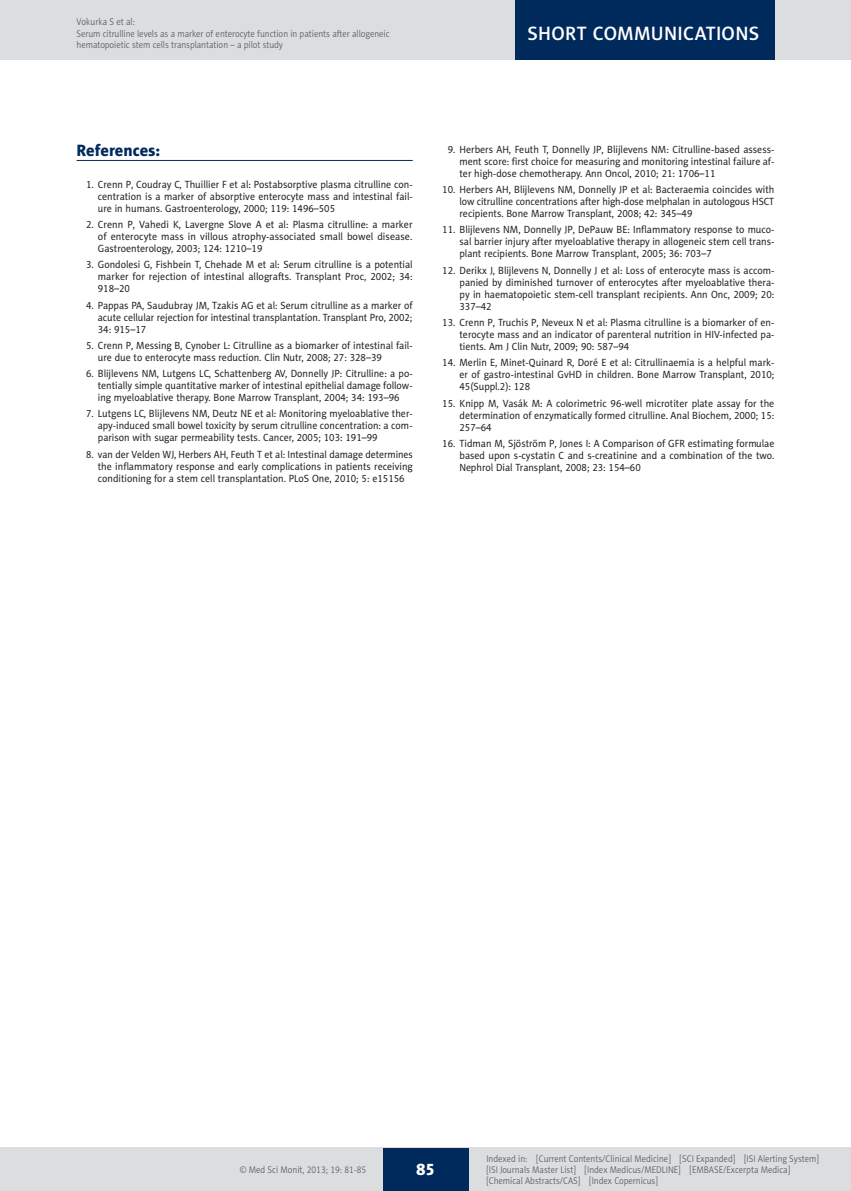
<style>
.page{position:relative;width:851px;height:1191px;background:#fff}
.page>*{position:absolute;margin:0;border:0;box-sizing:border-box;transform-origin:0 0}
.t1{font:19.5px "Naomi Sans EFN Medium";letter-spacing:.01em;color:#fff}
.MSM_Referencje_Tytul{font:16.5px "Naomi Sans EFN Heavy";color:#00295c}
.t2{font:16.5px "Naomi Sans EFN Heavy";color:#fff}
.MSM_Referencje_punkt{font:10.5px/12px "Naomi Sans EFN";color:#231f20;text-align:justify;scale:.95 1}
.MSM_Referencje_punkt-2{font:10.5px/12px "Naomi Sans EFN";color:#231f20;text-align:justify;scale:.94 1}
.MSM_Referencje_punkt-3{font:10.5px/12px "Naomi Sans EFN";color:#231f20;text-align:justify;scale:.96 1}
.t3{font:9.75px/11.2px "Naomi Sans EFN Light";color:#57585a;scale:.9 1}
</style>
<div class="page">
<hr style="left:77px;top:160px;width:335px;height:1px;background:#00295c">
<div style="left:0;top:1148px;width:850px;height:43px;background:#dcdddf"></div>
<div style="left:383px;top:1148px;width:85px;height:42px;background:#00295c"></div>
<div style="left:0;top:0;width:850px;height:60px;background:#dcdddf"></div>
<div style="left:514px;top:0;width:260px;height:60px;background:#00295c"></div>
<p class="t3" style="left:77px;top:16px;width:349px">Vokurka S et al:<br>Serum citrulline levels as a marker of enterocyte function in patients after allogeneic hematopoietic stem cells transplantation – a pilot study</p>
<h1 class="t1" style="left:527px;top:22px;width:233px">SHORT COMMUNICATIONS</h1>
<p class="MSM_Referencje_Tytul" style="left:77px;top:140px;width:85px">References:</p>
<p class="MSM_Referencje_punkt" style="left:98px;top:178px;width:333px;text-indent:-12px">1. Crenn P, Coudray C, Thuillier F et al: Postabsorptive plasma citrulline con&shy;centration is a marker of absorptive enterocyte mass and intestinal fail&shy;ure in humans. Gastroenterology, 2000; 119: 1496–505</p>
<p class="MSM_Referencje_punkt-3" style="left:98px;top:219px;width:329px;text-indent:-12px">2. Crenn P, Vahedi K, Lavergne Slove A et al: Plasma citrulline: a marker of enterocyte mass in villous atrophy-associated small bowel disease.<br>Gastroenterology, 2003; 124: 1210–19</p>
<p class="MSM_Referencje_punkt" style="left:98px;top:259px;width:333px;text-indent:-12px">3. Gondolesi G, Fishbein T, Chehade M et al: Serum citrulline is a potential marker for rejection of intestinal allografts. Transplant Proc, 2002; 34:<br>918–20</p>
<p class="MSM_Referencje_punkt" style="left:98px;top:299px;width:333px;text-indent:-12px">4. Pappas PA, Saudubray JM, Tzakis AG et al: Serum citrulline as a marker of acute cellular rejection for intestinal transplantation. Transplant Pro, 2002; 34: 915–17</p>
<p class="MSM_Referencje_punkt" style="left:98px;top:339px;width:333px;text-indent:-12px">5. Crenn P, Messing B, Cynober L: Citrulline as a biomarker of intestinal fail&shy;ure due to enterocyte mass reduction. Clin Nutr, 2008; 27: 328–39</p>
<p class="MSM_Referencje_punkt" style="left:98px;top:368px;width:333px;text-indent:-12px">6. Blijlevens NM, Lutgens LC, Schattenberg AV, Donnelly JP: Citrulline: a po&shy;tentially simple quantitative marker of intestinal epithelial damage follow&shy;ing myeloablative therapy. Bone Marrow Transplant, 2004; 34: 193–96</p>
<p class="MSM_Referencje_punkt" style="left:98px;top:408px;width:333px;text-indent:-12px">7. Lutgens LC, Blijlevens NM, Deutz NE et al: Monitoring myeloablative ther&shy;apy-induced small bowel toxicity by serum citrulline concentration: a com&shy;parison with sugar permeability tests. Cancer, 2005; 103: 191–99</p>
<p class="MSM_Referencje_punkt-2" style="left:98px;top:448px;width:336px;text-indent:-12px">8. van der Velden WJ, Herbers AH, Feuth T et al: Intestinal damage determines the inflammatory response and early complications in patients receiving conditioning for a stem cell transplantation. PLoS One, 2010; 5: e15156</p>
<p class="MSM_Referencje_punkt" style="left:459px;top:143px;width:333px;text-indent:-12px">9. Herbers AH, Feuth T, Donnelly JP, Blijlevens NM: Citrulline-based assess&shy;ment score: first choice for measuring and monitoring intestinal failure af&shy;ter high-dose chemotherapy. Ann Oncol, 2010; 21: 1706–11</p>
<p class="MSM_Referencje_punkt" style="left:459px;top:184px;width:333px;text-indent:-17px">10. Herbers AH, Blijlevens NM, Donnelly JP et al: Bacteraemia coincides with low citrulline concentrations after high-dose melphalan in autologous HSCT recipients. Bone Marrow Transplant, 2008; 42: 345–49</p>
<p class="MSM_Referencje_punkt" style="left:459px;top:224px;width:333px;text-indent:-17px">11. Blijlevens NM, Donnelly JP, DePauw BE: Inflammatory response to muco&shy;sal barrier injury after myeloablative therapy in allogeneic stem cell trans&shy;plant recipients. Bone Marrow Transplant, 2005; 36: 703–7</p>
<p class="MSM_Referencje_punkt" style="left:459px;top:264px;width:333px;text-indent:-17px">12. Derikx J, Blijlevens N, Donnelly J et al: Loss of enterocyte mass is accom&shy;panied by diminished turnover of enterocytes after myeloablative thera&shy;py in haematopoietic stem-cell transplant recipients. Ann Onc, 2009; 20:<br>337–42</p>
<p class="MSM_Referencje_punkt" style="left:459px;top:316px;width:333px;text-indent:-17px">13. Crenn P, Truchis P, Neveux N et al: Plasma citrulline is a biomarker of en&shy;terocyte mass and an indicator of parenteral nutrition in HIV-infected pa&shy;tients. Am J Clin Nutr, 2009; 90: 587–94</p>
<p class="MSM_Referencje_punkt" style="left:459px;top:357px;width:333px;text-indent:-17px">14. Merlin E, Minet-Quinard R, Doré E et al: Citrullinaemia is a helpful mark&shy;er of gastro-intestinal GvHD in children. Bone Marrow Transplant, 2010; 45(Suppl.2): 128</p>
<p class="MSM_Referencje_punkt" style="left:459px;top:397px;width:333px;text-indent:-17px">15. Knipp M, Vasák M: A colorimetric 96-well microtiter plate assay for the determination of enzymatically formed citrulline. Anal Biochem, 2000; 15:<br>257–64</p>
<p class="MSM_Referencje_punkt" style="left:459px;top:437px;width:333px;text-indent:-17px">16. Tidman M, Sjöström P, Jones I: A Comparison of GFR estimating formulae based upon s-cystatin C and s-creatinine and a combination of the two.<br>Nephrol Dial Transplant, 2008; 23: 154–60</p>
<p class="t3" style="left:240px;top:1164px;width:142px">© Med Sci Monit, 2013; 19: 81-85</p>
<h2 class="t2" style="left:416px;top:1159px;width:21px">85</h2>
<p class="t3" style="left:486px;top:1152px;width:371px">Indexed in: [Current Contents/Clinical Medicine] [SCI Expanded] [ISI Alerting System] [ISI Journals Master List] [Index Medicus/MEDLINE] [EMBASE/Excerpta Medica] [Chemical Abstracts/CAS] [Index Copernicus]</p>
</div>
